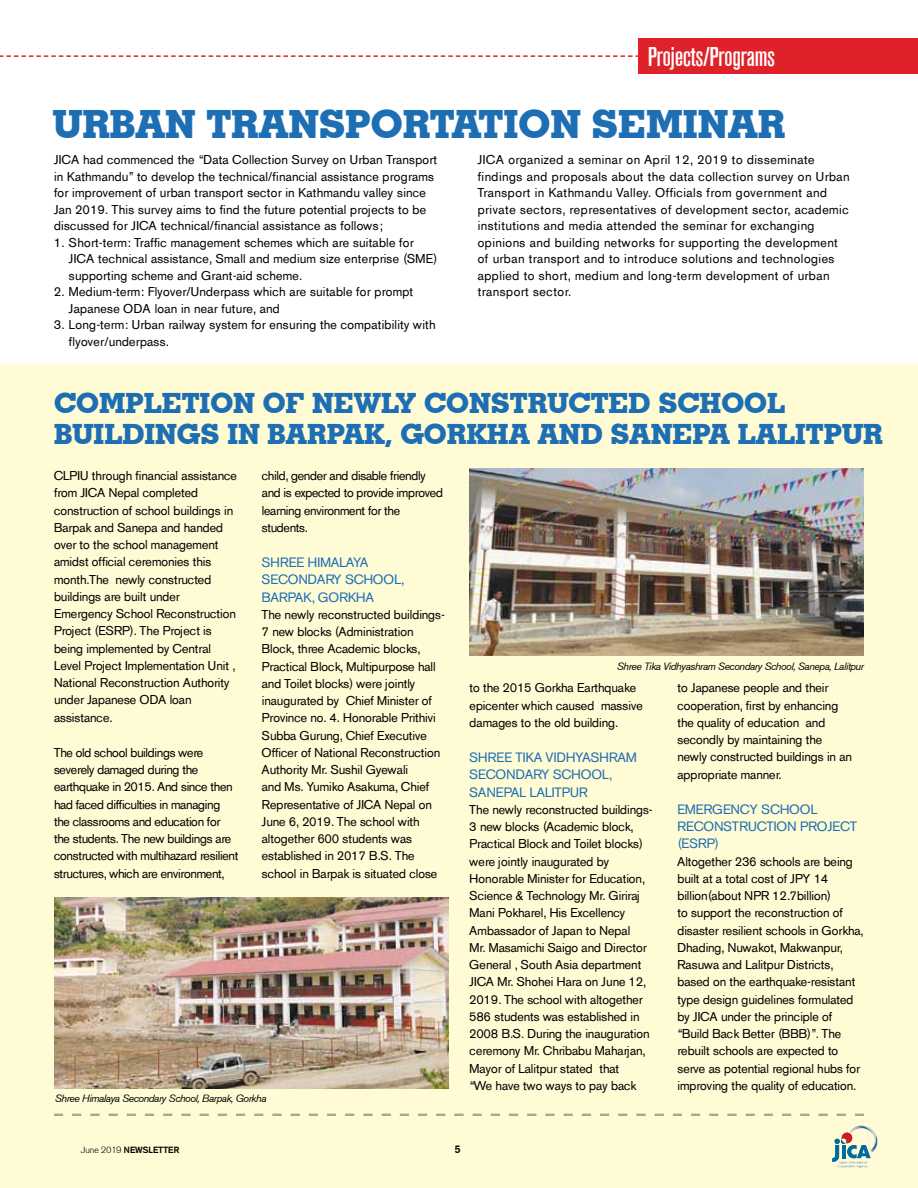
<style>
.page{position:relative;width:918px;height:1188px;background:#fff}
.page>*{position:absolute;margin:0;border:0;box-sizing:border-box;transform-origin:0 0}
.t1{font:700 39px "Geometric Slab 703 BT Xtra";color:#1e6eb4}
.t2{font:700 27.9px/31px "Geometric Slab 703 BT Xtra";color:#1e6eb4}
.t3{font:500 27px "A750 Sans Cd";color:#fff}
.t4{font:13.5px/17.2px "A750 Sans";color:#1e6eb4}
.t5{font:12.75px/17.2px "A750 Sans";color:#000}
.t6{font:12.75px/16.5px "A750 Sans";letter-spacing:.02em;color:#000}
.t7{font:12.75px/16.5px "A750 Sans";letter-spacing:.04em;color:#000}
.t8{font:12.75px/17.2px "A750 Sans";letter-spacing:-.02em;color:#000}
.t9{font:500 10.8px "A750 Sans";color:#000}
.t10{font:italic 10.5px "A750 Sans";letter-spacing:-.03em;color:#000}
.t11{font:500 9px "A750 Sans";color:#000}
.s1{font-weight:300}
</style>
<div class="page">
<div style="left:0;top:364px;width:918px;height:824px;background:#fffcd5"></div>
<div style="left:81px;top:1146px;width:41px;height:7px;background:#fffcd5"></div>
<div style="left:124px;top:1146px;width:55px;height:7px;background:#fffcd5"></div>
<div style="left:455px;top:1145px;width:5px;height:8px;background:#fffcd5"></div>
<svg style="left:855px;top:1114px;width:9px;height:2px"></svg>
<svg style="left:837px;top:1114px;width:9px;height:2px"></svg>
<svg style="left:818px;top:1114px;width:10px;height:2px"></svg>
<svg style="left:800px;top:1114px;width:9px;height:2px"></svg>
<svg style="left:782px;top:1114px;width:9px;height:2px"></svg>
<svg style="left:764px;top:1114px;width:9px;height:2px"></svg>
<svg style="left:746px;top:1114px;width:9px;height:2px"></svg>
<svg style="left:727px;top:1114px;width:10px;height:2px"></svg>
<svg style="left:709px;top:1114px;width:9px;height:2px"></svg>
<svg style="left:691px;top:1114px;width:9px;height:2px"></svg>
<svg style="left:673px;top:1114px;width:9px;height:2px"></svg>
<svg style="left:655px;top:1114px;width:9px;height:2px"></svg>
<svg style="left:636px;top:1114px;width:10px;height:2px"></svg>
<svg style="left:618px;top:1114px;width:9px;height:2px"></svg>
<svg style="left:600px;top:1114px;width:9px;height:2px"></svg>
<svg style="left:582px;top:1114px;width:9px;height:2px"></svg>
<svg style="left:564px;top:1114px;width:9px;height:2px"></svg>
<svg style="left:545px;top:1114px;width:10px;height:2px"></svg>
<svg style="left:527px;top:1114px;width:9px;height:2px"></svg>
<svg style="left:509px;top:1114px;width:9px;height:2px"></svg>
<svg style="left:491px;top:1114px;width:9px;height:2px"></svg>
<svg style="left:473px;top:1114px;width:9px;height:2px"></svg>
<svg style="left:454px;top:1114px;width:10px;height:2px"></svg>
<svg style="left:436px;top:1114px;width:9px;height:2px"></svg>
<svg style="left:418px;top:1114px;width:9px;height:2px"></svg>
<svg style="left:400px;top:1114px;width:9px;height:2px"></svg>
<svg style="left:382px;top:1114px;width:9px;height:2px"></svg>
<svg style="left:363px;top:1114px;width:10px;height:2px"></svg>
<svg style="left:345px;top:1114px;width:9px;height:2px"></svg>
<svg style="left:327px;top:1114px;width:9px;height:2px"></svg>
<svg style="left:309px;top:1114px;width:9px;height:2px"></svg>
<svg style="left:291px;top:1114px;width:9px;height:2px"></svg>
<svg style="left:272px;top:1114px;width:10px;height:2px"></svg>
<svg style="left:254px;top:1114px;width:9px;height:2px"></svg>
<svg style="left:236px;top:1114px;width:9px;height:2px"></svg>
<svg style="left:218px;top:1114px;width:9px;height:2px"></svg>
<svg style="left:200px;top:1114px;width:9px;height:2px"></svg>
<svg style="left:181px;top:1114px;width:10px;height:2px"></svg>
<svg style="left:163px;top:1114px;width:9px;height:2px"></svg>
<svg style="left:145px;top:1114px;width:9px;height:2px"></svg>
<svg style="left:127px;top:1114px;width:9px;height:2px"></svg>
<svg style="left:109px;top:1114px;width:9px;height:2px"></svg>
<svg style="left:90px;top:1114px;width:10px;height:2px"></svg>
<svg style="left:72px;top:1114px;width:9px;height:2px"></svg>
<svg style="left:54px;top:1114px;width:9px;height:2px"></svg>
<svg style="left:832px;top:1126px;width:46px;height:36px"></svg>
<img style="left:858px;top:1126px;width:14px;height:7px">
<svg style="left:0;top:55px;width:638px;height:2px"></svg>
<div style="left:638px;top:39px;width:280px;height:35px;background:#df2229"></div>
<img style="left:54px;top:897px;width:394px;height:191px">
<img style="left:470px;top:468px;width:394px;height:187px">
<img style="left:838px;top:1149px;width:37px;height:15px">
<h3 class="t3" style="left:648px;top:42px;width:129px">Projects/Programs</h3>
<h1 class="t1" style="left:53px;top:100px;width:734px">URBAN TRANSPORTATION SEMINAR</h1>
<p class="t7" style="left:478px;top:152px;width:373px">JICA organized a seminar on April 12, 2019 to disseminate findings and proposals about the data collection survey on Urban Transport in Kathmandu Valley. Officials from government and private sectors, representatives of development sector, academic institutions and media attended the seminar for exchanging opinions and building networks for supporting the development of urban transport and to introduce solutions and technologies applied to short, medium and long-term development of urban transport sector.</p>
<p class="t6" style="left:54px;top:152px;width:385px">JICA had commenced the “Data Collection Survey on Urban Transport in Kathmandu” to develop the technical/financial assistance programs for improvement of urban transport sector in Kathmandu valley since Jan 2019. This survey aims to find the future potential projects to be discussed for JICA technical/financial assistance as follows;</p>
<p class="t6" style="left:69px;top:234px;width:370px;text-indent:-15px">1. Short-term: Traffic management schemes which are suitable for<br>JICA technical assistance, Small and medium size enterprise (SME) supporting scheme and Grant-aid scheme.</p>
<p class="t6" style="left:69px;top:284px;width:346px;text-indent:-15px">2. Medium-term: Flyover/Underpass which are suitable for prompt<br>Japanese ODA loan in near future, and</p>
<p class="t6" style="left:69px;top:317px;width:368px;text-indent:-15px">3. Long-term: Urban railway system for ensuring the compatibility with flyover/underpass.</p>
<h2 class="t2" style="left:54px;top:387px;width:830px">COMPLETION OF NEWLY CONSTRUCTED SCHOOL<br>BUILDINGS IN BARPAK, GORKHA AND SANEPA LALITPUR</h2>
<p class="t8" style="left:262px;top:467px;width:183px">child, gender and disable friendly and is expected to provide improved learning environment for the students.</p>
<p class="t4" style="left:262px;top:554px;width:144px">SHREE HIMALAYA<br>SECONDARY SCHOOL,<br>BARPAK, GORKHA</p>
<p class="t5" style="left:262px;top:606px;width:184px">The newly reconstructed buildings-<br>7 new blocks (Administration<br>Block, three Academic blocks,<br>Practical Block, Multipurpose hall and Toilet blocks) were jointly inaugurated by Chief Minister of<br>Province no. 4. Honorable Prithivi<br>Subba Gurung, Chief Executive<br>Officer of National Reconstruction<br>Authority Mr. Sushil Gyewali<br>and Ms. Yumiko Asakuma, Chief<br>Representative of JICA Nepal on<br>June 6, 2019. The school with altogether 600 students was established in 2017 B.S. The school in Barpak is situated close</p>
<p class="t5" style="left:54px;top:467px;width:184px">CLPIU through financial assistance from JICA Nepal completed construction of school buildings in<br>Barpak and Sanepa and handed over to the school management amidst official ceremonies this month.The newly constructed buildings are built under<br>Emergency School Reconstruction<br>Project (ESRP). The Project is being implemented by Central<br>Level Project Implementation Unit ,<br>National Reconstruction Authority under Japanese ODA loan assistance.</p>
<p class="t8" style="left:54px;top:744px;width:186px">The old school buildings were severely damaged during the earthquake in 2015. And since then had faced difficulties in managing the classrooms and education for the students. The new buildings are constructed with multihazard resilient structures, which are environment,</p>
<p class="t10" style="left:617px;top:660px;width:248px">Shree Tika Vidhyashram Secondary School, Sanepa, Lalitpur</p>
<p class="t5" style="left:677px;top:679px;width:176px">to Japanese people and their cooperation, first by enhancing the quality of education and secondly by maintaining the newly constructed buildings in an appropriate manner.</p>
<p class="t4" style="left:677px;top:801px;width:181px">EMERGENCY SCHOOL<br>RECONSTRUCTION PROJECT (ESRP)</p>
<p class="t5" style="left:677px;top:853px;width:187px">Altogether 236 schools are being built at a total cost of JPY 14 billion(about NPR 12.7billion)<br>to support the reconstruction of disaster resilient schools in Gorkha, Dhading, Nuwakot, Makwanpur, Rasuwa and Lalitpur Districts, based on the earthquake-resistant type design guidelines formulated by JICA under the principle of “Build Back Better (BBB)”. The rebuilt schools are expected to serve as potential regional hubs for improving the quality of education.</p>
<p class="t5" style="left:470px;top:679px;width:175px">to the 2015 Gorkha Earthquake epicenter which caused massive damages to the old building.</p>
<p class="t4" style="left:470px;top:749px;width:169px">SHREE TIKA VIDHYASHRAM<br>SECONDARY SCHOOL,<br>SANEPAL LALITPUR</p>
<p class="t5" style="left:470px;top:801px;width:184px">The newly reconstructed buildings-<br>3 new blocks (Academic block,<br>Practical Block and Toilet blocks) were jointly inaugurated by<br>Honorable Minister for Education,<br>Science &amp; Technology Mr. Giriraj<br>Mani Pokharel, His Excellency<br>Ambassador of Japan to Nepal<br>Mr. Masamichi Saigo and Director<br>General , South Asia department<br>JICA Mr. Shohei Hara on June 12,<br>2019. The school with altogether<br>586 students was established in<br>2008 B.S. During the inauguration ceremony Mr. Chribabu Maharjan,<br>Mayor of Lalitpur stated that<br>“We have two ways to pay back</p>
<p class="t10" style="left:55px;top:1093px;width:213px">Shree Himalaya Secondary School, Barpak, Gorkha</p>
<p class="t11" style="left:81px;top:1144px;width:100px"><span class="s1">June 2019</span> NEWSLETTER</p>
<p class="t9" style="left:455px;top:1143px;width:7px">5</p>
</div>
